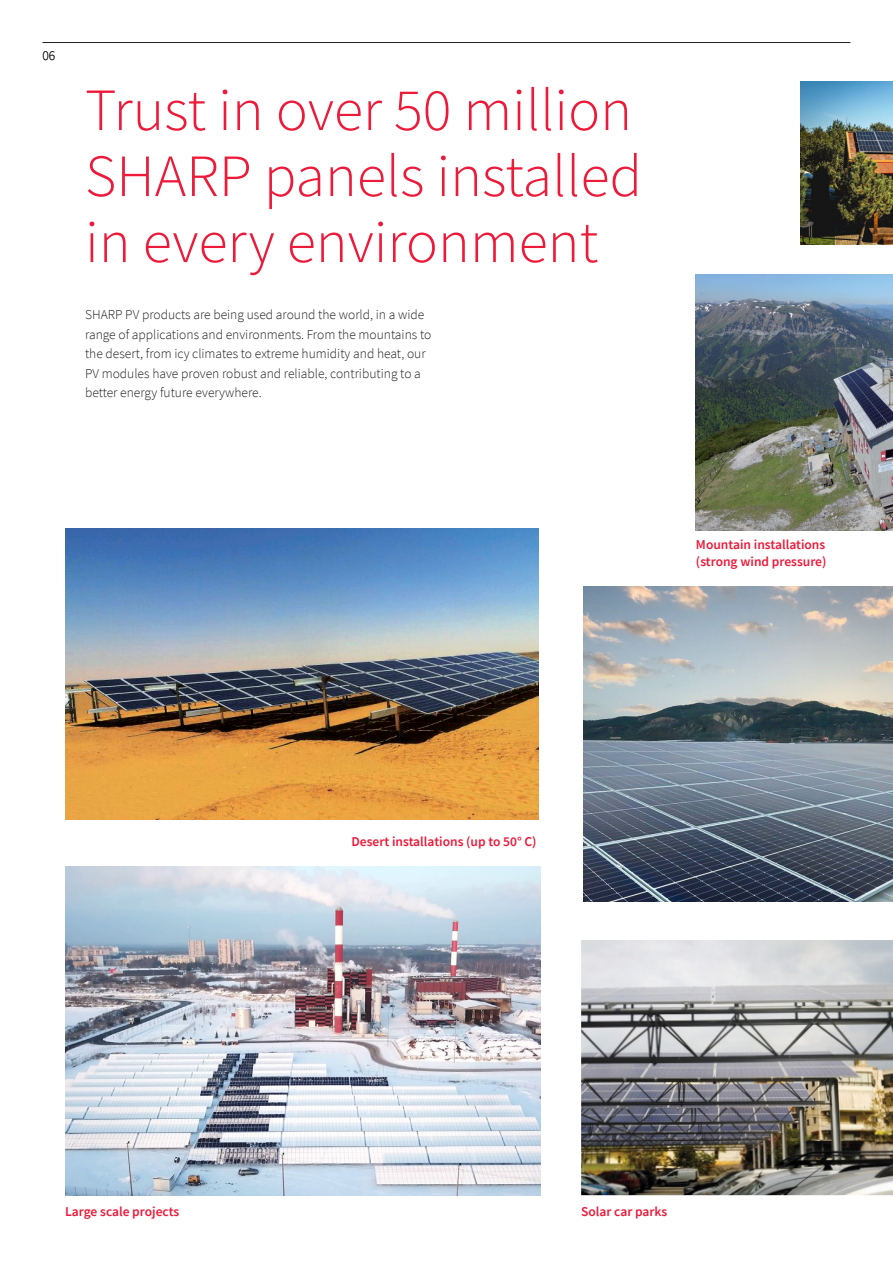
<style>
.page{position:relative;width:893px;height:1263px;background:#fff}
.page>*{position:absolute;margin:0;border:0;box-sizing:border-box;transform-origin:0 0}
.Titel{font:300 60px/66px "Source Sans Pro";color:#ed1a3a}
.Copytext{font:300 13.5px/19.5px "Source Sans Pro";color:#231f20}
.ZwischenHeadline___BU{font:600 13.5px/16.5px "Source Sans Pro";color:#ed1a3a}
</style>
<div class="page">
<img style="left:696px;top:274px;width:197px;height:256px">
<img style="left:65px;top:529px;width:474px;height:291px">
<img style="left:581px;top:940px;width:312px;height:255px">
<img style="left:65px;top:866px;width:475px;height:329px">
<img style="left:583px;top:587px;width:310px;height:315px">
<img style="left:801px;top:82px;width:92px;height:162px">
<hr style="left:43px;top:42px;width:807px;height:1px;background:#231f20">
<p class="Copytext" style="left:43px;top:46px;width:14px">06</p>
<p class="Titel" style="left:85px;top:77px;width:559px">Trust in over 50 million<br>SHARP panels installed in every environment</p>
<p class="Copytext" style="left:85px;top:305px;width:348px">SHARP PV products are being used around the world, in a wide range of applications and environments. From the mountains to the desert, from icy climates to extreme humidity and heat, our PV modules have proven robust and reliable, contributing to a better energy future everywhere.</p>
<p class="ZwischenHeadline___BU" style="left:696px;top:536px;width:132px">Mountain installations (strong wind pressure)</p>
<p class="ZwischenHeadline___BU" style="left:351px;top:833px;width:187px">Desert installations (up to 50° C)</p>
<p class="ZwischenHeadline___BU" style="left:65px;top:1203px;width:116px">Large scale projects</p>
<p class="ZwischenHeadline___BU" style="left:581px;top:1203px;width:88px">Solar car parks</p>
</div>
